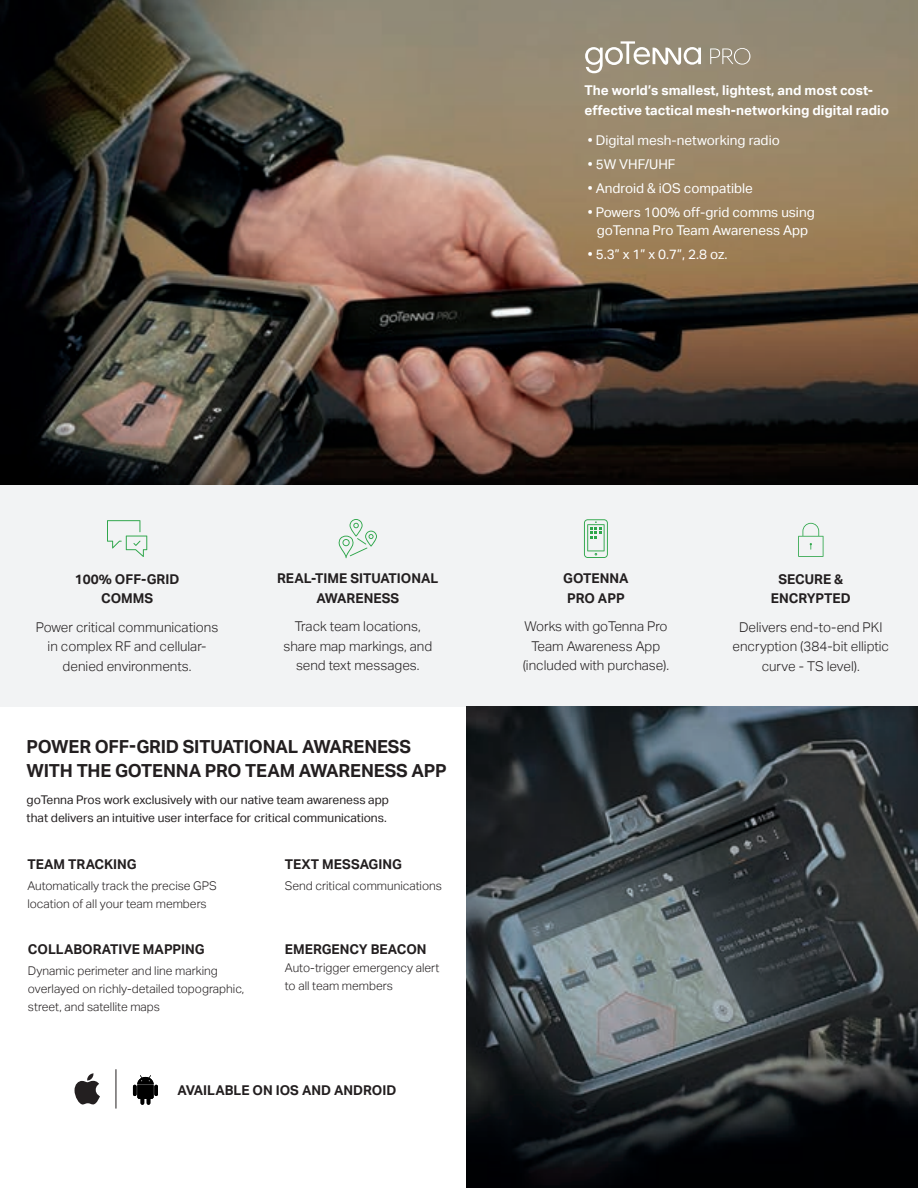
<style>
.page{position:relative;width:918px;height:1188px;background:#fff}
.page>*{position:absolute;margin:0;border:0;box-sizing:border-box;transform-origin:0 0}
.t1{font:700 18px "Aktiv Grotesk";letter-spacing:-.01em;color:#231f20}
.t2{font:300 13.5px/19.5px "Aktiv Grotesk";color:#231f20;text-align:center}
.t3{font:700 13.5px/19.5px "Aktiv Grotesk";color:#231f20;text-align:center}
.t4{font:13.5px "Aktiv Grotesk";color:#fff}
.t5{font:700 13.5px "Aktiv Grotesk";color:#fff}
.t6{font:300 12px/18px "Aktiv Grotesk";color:#231f20}
.t7{font:12px "Aktiv Grotesk";color:#231f20}
</style>
<div class="page">
<div style="left:0;top:484px;width:918px;height:223px;background:#f2f3f4"></div>
<img style="left:0;top:0;width:918px;height:484px">
<svg style="left:107px;top:520px;width:40px;height:37px"></svg>
<svg style="left:338px;top:519px;width:39px;height:39px"></svg>
<svg style="left:584px;top:519px;width:24px;height:39px"></svg>
<svg style="left:798px;top:523px;width:26px;height:34px"></svg>
<svg style="left:585px;top:41px;width:116px;height:32px"></svg>
<svg style="left:710px;top:48px;width:41px;height:17px"></svg>
<svg style="left:133px;top:1075px;width:25px;height:30px"></svg>
<svg style="left:75px;top:1073px;width:25px;height:32px"></svg>
<hr style="left:116px;top:1069px;width:1px;height:40px;background:#231f20">
<img style="left:467px;top:707px;width:451px;height:481px">
<p class="t5" style="left:584px;top:83px;width:290px">The world’s smallest, lightest, and most cost-</p>
<p class="t5" style="left:584px;top:102px;width:306px">effective tactical mesh-networking digital radio</p>
<p class="t4" style="left:588px;top:132px;width:194px">• Digital mesh-networking radio</p>
<p class="t4" style="left:588px;top:156px;width:89px">• 5W VHF/UHF</p>
<p class="t4" style="left:588px;top:180px;width:167px">• Android &amp; iOS compatible</p>
<p class="t4" style="left:588px;top:204px;width:228px">• Powers 100% off-grid comms using</p>
<p class="t4" style="left:597px;top:222px;width:213px">goTenna Pro Team Awareness App</p>
<p class="t4" style="left:588px;top:246px;width:141px">• 5.3” x 1” x 0.7”, 2.8 oz.</p>
<p class="t3" style="left:75px;top:570px;width:106px">100% OFF-GRID</p>
<p class="t3" style="left:101px;top:589px;width:54px">COMMS</p>
<p class="t2" style="left:36px;top:618px;width:184px">Power critical communications in complex RF and cellular-</p>
<p class="t2" style="left:63px;top:657px;width:130px">denied environments.</p>
<p class="t3" style="left:277px;top:569px;width:163px">REAL-TIME SITUATIONAL<br>AWARENESS</p>
<p class="t2" style="left:295px;top:617px;width:127px">Track team locations,</p>
<p class="t2" style="left:283px;top:637px;width:150px">share map markings, and</p>
<p class="t2" style="left:296px;top:656px;width:125px">send text messages.</p>
<p class="t1" style="left:27px;top:736px;width:386px">POWER OFF-GRID SITUATIONAL AWARENESS</p>
<p class="t1" style="left:27px;top:760px;width:422px">WITH THE GOTENNA PRO TEAM AWARENESS APP</p>
<p class="t7" style="left:27px;top:793px;width:364px">goTenna Pros work exclusively with our native team awareness app</p>
<p class="t7" style="left:27px;top:811px;width:362px">that delivers an intuitive user interface for critical communications.</p>
<p class="t3" style="left:27px;top:854px;width:111px">TEAM TRACKING</p>
<p class="t6" style="left:27px;top:877px;width:191px">Automatically track the precise GPS</p>
<p class="t6" style="left:27px;top:895px;width:181px">location of all your team members</p>
<p class="t3" style="left:285px;top:854px;width:118px">TEXT MESSAGING</p>
<p class="t6" style="left:285px;top:877px;width:159px">Send critical communications</p>
<p class="t3" style="left:28px;top:940px;width:178px">COLLABORATIVE MAPPING</p>
<p class="t6" style="left:28px;top:962px;width:191px">Dynamic perimeter and line marking</p>
<p class="t6" style="left:28px;top:980px;width:218px">overlayed on richly-detailed topographic,</p>
<p class="t6" style="left:28px;top:998px;width:134px">street, and satellite maps</p>
<p class="t3" style="left:285px;top:940px;width:143px">EMERGENCY BEACON</p>
<p class="t6" style="left:285px;top:959px;width:156px">Auto-trigger emergency alert to all team members</p>
<p class="t3" style="left:178px;top:1080px;width:220px">AVAILABLE ON IOS AND ANDROID</p>
<p class="t3" style="left:563px;top:569px;width:67px;text-align:left">GOTENNA<br>PRO APP</p>
<p class="t2" style="left:524px;top:617px;width:145px">Works with goTenna Pro</p>
<p class="t2" style="left:531px;top:637px;width:130px">Team Awareness App</p>
<p class="t2" style="left:523px;top:656px;width:148px">(included with purchase).</p>
<p class="t3" style="left:771px;top:570px;width:82px">SECURE &amp;<br>ENCRYPTED</p>
<p class="t2" style="left:739px;top:618px;width:145px">Delivers end-to-end PKI</p>
<p class="t2" style="left:733px;top:637px;width:158px">encryption (384-bit elliptic curve - TS level).</p>
</div>
